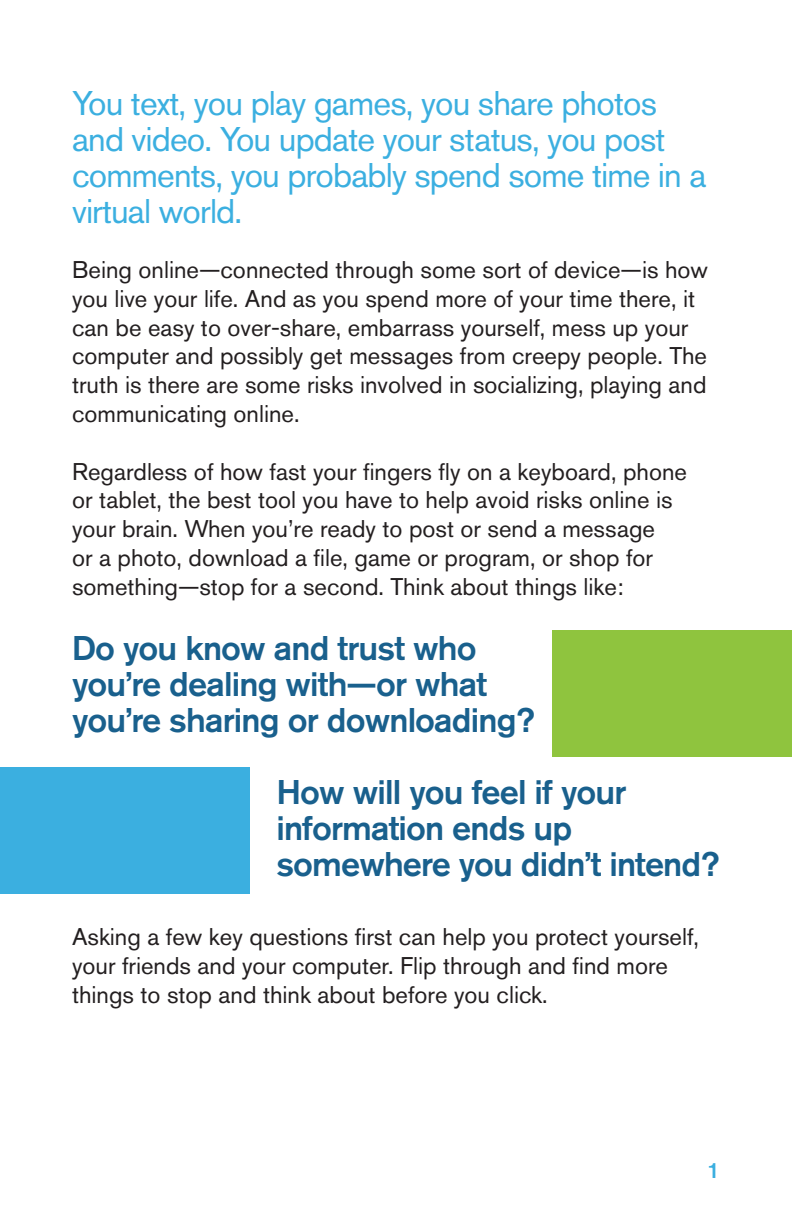
<style>
.page{position:relative;width:792px;height:1224px;background:#fff}
.page>*{position:absolute;margin:0;border:0;box-sizing:border-box;transform-origin:0 0}
.t1{font:500 34px/36px "Akzidenz Grotesk Pro";letter-spacing:-.025em;color:#19608d}
.t2{font:34px/36px "Akzidenz Grotesk Pro";letter-spacing:-.025em;color:#3bafe0}
.t3{font:24px/28.8px "Akzidenz Grotesk Pro";color:#231f20}
.t4{font:500 22px "Akzidenz Grotesk Pro";color:#3bafe0}
</style>
<div class="page">
<div style="left:0;top:767px;width:250px;height:126px;background:#3bafe0"></div>
<div style="left:552px;top:630px;width:240px;height:126px;background:#8fc43e"></div>
<p class="t2" style="left:72px;top:85px;width:636px">You text, you play games, you share photos and video. You update your status, you post comments, you probably spend some time in a virtual world.</p>
<p class="t3" style="left:72px;top:255px;width:638px">Being online—connected through some sort of device—is how you live your life. And as you spend more of your time there, it can be easy to over-share, embarrass yourself, mess up your computer and possibly get messages from creepy people. The truth is there are some risks involved in socializing, playing and communicating online.</p>
<p class="t3" style="left:72px;top:457px;width:617px">Regardless of how fast your fingers fly on a keyboard, phone or tablet, the best tool you have to help avoid risks online is your brain. When you’re ready to post or send a message<br>or a photo, download a file, game or program, or shop for something—stop for a second. Think about things like:</p>
<p class="t1" style="left:72px;top:629px;width:464px">Do you know and trust who you’re dealing with—or what you’re sharing or downloading?</p>
<p class="t1" style="left:276px;top:773px;width:445px">How will you feel if your information ends up somewhere you didn’t intend?</p>
<p class="t3" style="left:72px;top:922px;width:629px">Asking a few key questions first can help you protect yourself, your friends and your computer. Flip through and find more things to stop and think about before you click.</p>
<p class="t4" style="left:708px;top:1156px;width:14px">1</p>
</div>
